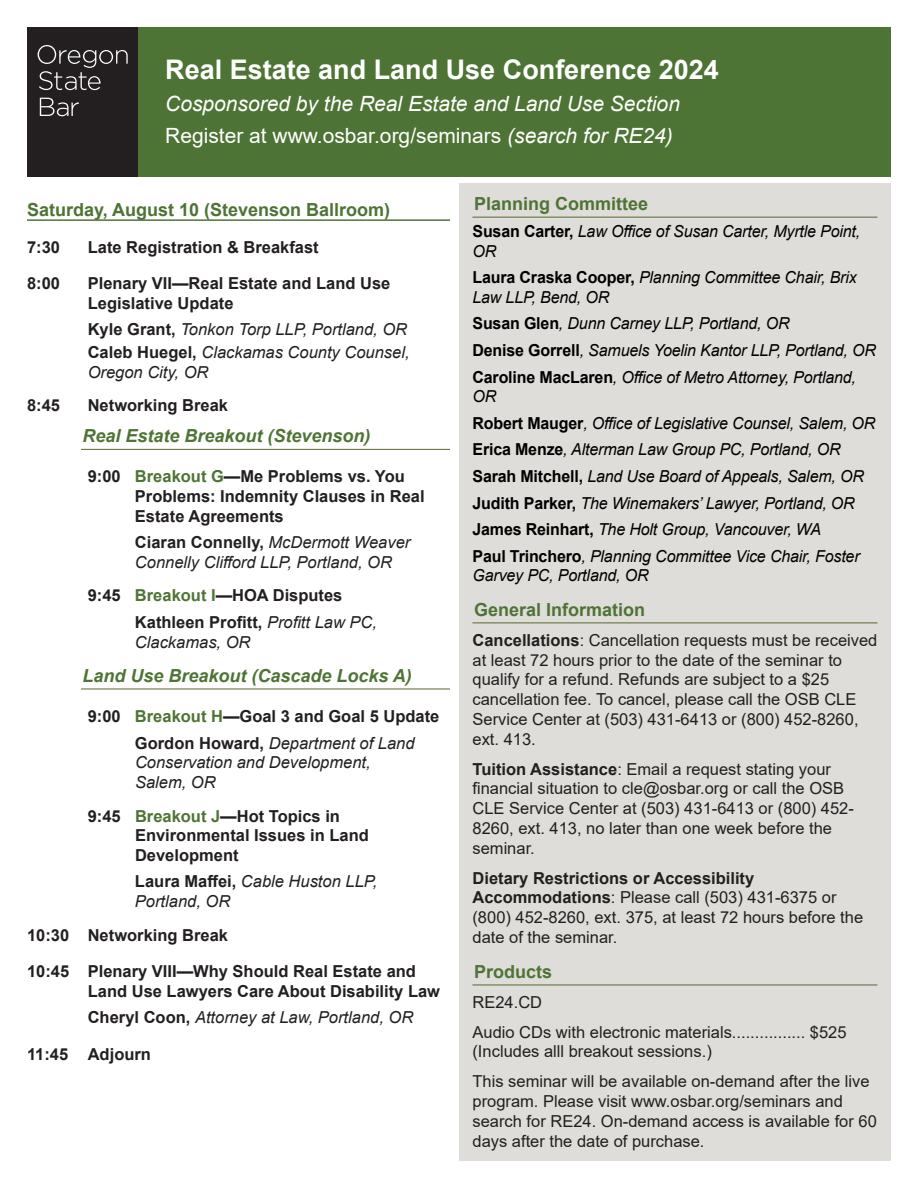
<style>
.page{position:relative;width:918px;height:1188px;background:#fff}
.page>*{position:absolute;margin:0;border:0;box-sizing:border-box;transform-origin:0 0}
.t1{font:700 27px "Arial";color:#fff}
.t2{font:italic 21px/32px "Arial";color:#fff}
.t3{font:700 18px "Arial";color:#4e7435}
.t4{font:italic 700 18px "Arial";color:#4e7435}
.t5{font:16.5px/19.8px "Arial";color:#231f20}
.t6{font:italic 16.5px/26.5px "Arial";letter-spacing:-.01em;color:#000}
.t7{font:700 16.5px/19.8px "Arial";color:#231f20}
.t8{font:italic 16.5px/19.8px "Arial";color:#231f20}
.s1{font-style:normal}
.s2{font-weight:700;font-style:normal}
.s3{color:#4e7435}
.s4{font-weight:400;font-style:italic}
.s5{font-weight:700}
</style>
<div class="page">
<div style="left:27px;top:27px;width:111px;height:149px;background:#231f20"></div>
<svg style="left:38px;top:45px;width:90px;height:45px"></svg>
<svg style="left:40px;top:98px;width:39px;height:18px"></svg>
<div style="left:138px;top:27px;width:753px;height:149px;background:#4e7435"></div>
<hr style="left:27px;top:219px;width:423px;height:2px;background:#4e7435">
<hr style="left:81px;top:449px;width:369px;height:1px;background:#54692b">
<hr style="left:81px;top:689px;width:369px;height:1px;background:#54692b">
<div style="left:459px;top:184px;width:432px;height:977px;background:#dfddda"></div>
<hr style="left:472px;top:217px;width:406px;height:1px;background:#54692b">
<hr style="left:472px;top:623px;width:406px;height:1px;background:#54692b">
<hr style="left:472px;top:985px;width:406px;height:1px;background:#54692b">
<h1 class="t1" style="left:165px;top:51px;width:555px">Real Estate and Land Use Conference 2024</h1>
<p class="t2" style="left:165px;top:88px;width:516px">Cosponsored by the Real Estate and Land Use Section<br><span class="s1">Register at www.osbar.org/seminars</span> (search for RE24)</p>
<p class="t3" style="left:27px;top:197px;width:365px">Saturday, August 10 (Stevenson Ballroom)</p>
<p class="t7" style="left:27px;top:237px;width:35px">7:30</p>
<p class="t7" style="left:88px;top:237px;width:233px">Late Registration &amp; Breakfast</p>
<p class="t7" style="left:27px;top:274px;width:35px">8:00</p>
<p class="t7" style="left:88px;top:274px;width:304px">Plenary VII—Real Estate and Land Use<br>Legislative Update</p>
<p class="t8" style="left:88px;top:318px;width:323px;line-height:23.1px"><span class="s2">Kyle Grant,</span> Tonkon Torp LLP, Portland, OR<br><span class="s2">Caleb Huegel,</span> Clackamas County Counsel,</p>
<p class="t8" style="left:88px;top:363px;width:122px">Oregon City, OR</p>
<p class="t7" style="left:27px;top:396px;width:35px">8:45</p>
<p class="t7" style="left:88px;top:396px;width:142px">Networking Break</p>
<p class="t4" style="left:82px;top:424px;width:290px">Real Estate Breakout (Stevenson)</p>
<p class="t7" style="left:135px;top:467px;width:291px;text-indent:-47px">9:00 <span class="s3">Breakout G</span>—Me Problems vs. You<br>Problems: Indemnity Clauses in Real<br>Estate Agreements</p>
<p class="t8" style="left:135px;top:533px;width:277px"><span class="s2">Ciaran Connelly,</span> McDermott Weaver<br>Connelly Clifford LLP, Portland, OR</p>
<p class="t7" style="left:135px;top:583px;width:244px;line-height:26.2px;text-indent:-47px">9:45 <span class="s3">Breakout I</span>—HOA Disputes<br>Kathleen Profitt, <span class="s4">Profitt Law PC,</span></p>
<p class="t8" style="left:135px;top:632px;width:117px">Clackamas, OR</p>
<p class="t4" style="left:82px;top:664px;width:331px">Land Use Breakout (Cascade Locks A)</p>
<p class="t7" style="left:135px;top:703px;width:306px;line-height:26.5px;text-indent:-47px">9:00 <span class="s3">Breakout H</span>—Goal 3 and Goal 5 Update<br>Gordon Howard, <span class="s4">Department of Land</span></p>
<p class="t8" style="left:135px;top:753px;width:237px">Conservation and Development,<br>Salem, OR</p>
<p class="t7" style="left:135px;top:806px;width:235px;text-indent:-47px">9:45 <span class="s3">Breakout J</span>—Hot Topics in<br>Environmental Issues in Land<br>Development</p>
<p class="t8" style="left:135px;top:872px;width:244px"><span class="s2">Laura Maffei,</span> Cable Huston LLP,<br>Portland, OR</p>
<p class="t7" style="left:27px;top:925px;width:203px">10:30 Networking Break</p>
<p class="t7" style="left:88px;top:962px;width:354px;text-indent:-61px">10:45 Plenary VIII—Why Should Real Estate and<br>Land Use Lawyers Care About Disability Law</p>
<p class="t8" style="left:88px;top:1008px;width:327px"><span class="s2">Cheryl Coon,</span> Attorney at Law, Portland, OR</p>
<p class="t7" style="left:27px;top:1044px;width:125px">11:45 Adjourn</p>
<p class="t3" style="left:474px;top:191px;width:176px">Planning Committee</p>
<p class="t6" style="left:472px;top:221px;width:389px;line-height:19.8px"><span class="s2">Susan Carter,</span> Law Office of Susan Carter, Myrtle Point,<br>OR</p>
<p class="t6" style="left:472px;top:268px;width:386px;line-height:19.8px"><span class="s2">Laura Craska Cooper,</span> Planning Committee Chair, Brix<br>Law LLP, Bend, OR</p>
<p class="t6" style="left:472px;top:311px;width:405px"><span class="s2">Susan Glen</span>, Dunn Carney LLP, Portland, OR<br><span class="s2">Denise Gorrell</span>, Samuels Yoelin Kantor LLP, Portland, OR<br><span class="s2">Caroline MacLaren</span>, Office of Metro Attorney, Portland,</p>
<p class="t6" style="left:472px;top:384px;width:404px">OR<br><span class="s2">Robert Mauger</span>, Office of Legislative Counsel, Salem, OR <span class="s2">Erica Menze</span>, Alterman Law Group PC, Portland, OR <span class="s2">Sarah Mitchell,</span> Land Use Board of Appeals, Salem, OR <span class="s2">Judith Parker,</span> The Winemakers’ Lawyer, Portland, OR <span class="s2">James Reinhart,</span> The Holt Group, Vancouver, WA<br><span class="s2">Paul Trinchero</span>, Planning Committee Vice Chair, Foster</p>
<p class="t6" style="left:472px;top:563px;width:178px">Garvey PC, Portland, OR</p>
<p class="t3" style="left:474px;top:597px;width:173px">General Information</p>
<p class="t5" style="left:472px;top:630px;width:406px"><span class="s5">Cancellations</span>: Cancellation requests must be received at least 72 hours prior to the date of the seminar to qualify for a refund. Refunds are subject to a $25 cancellation fee. To cancel, please call the OSB CLE Service Center at (503) 431-6413 or (800) 452-8260, ext. 413.</p>
<p class="t5" style="left:472px;top:759px;width:383px"><span class="s5">Tuition Assistance</span>: Email a request stating your financial situation to cle@osbar.org or call the OSB CLE Service Center at (503) 431-6413 or (800) 452- 8260, ext. 413, no later than one week before the seminar.</p>
<p class="t5" style="left:472px;top:868px;width:392px"><span class="s5">Dietary Restrictions or Accessibility Accommodations</span>: Please call (503) 431-6375 or (800) 452-8260, ext. 375, at least 72 hours before the date of the seminar.</p>
<p class="t3" style="left:474px;top:959px;width:80px">Products</p>
<p class="t5" style="left:472px;top:987px;width:376px;line-height:29.8px">RE24.CD<br>Audio CDs with electronic materials................ $525</p>
<p class="t5" style="left:472px;top:1037px;width:399px;line-height:29.8px">(Includes alll breakout sessions.)<br>This seminar will be available on-demand after the live</p>
<p class="t5" style="left:472px;top:1091px;width:406px">program. Please visit www.osbar.org/seminars and search for RE24. On-demand access is available for 60 days after the date of purchase.</p>
</div>
